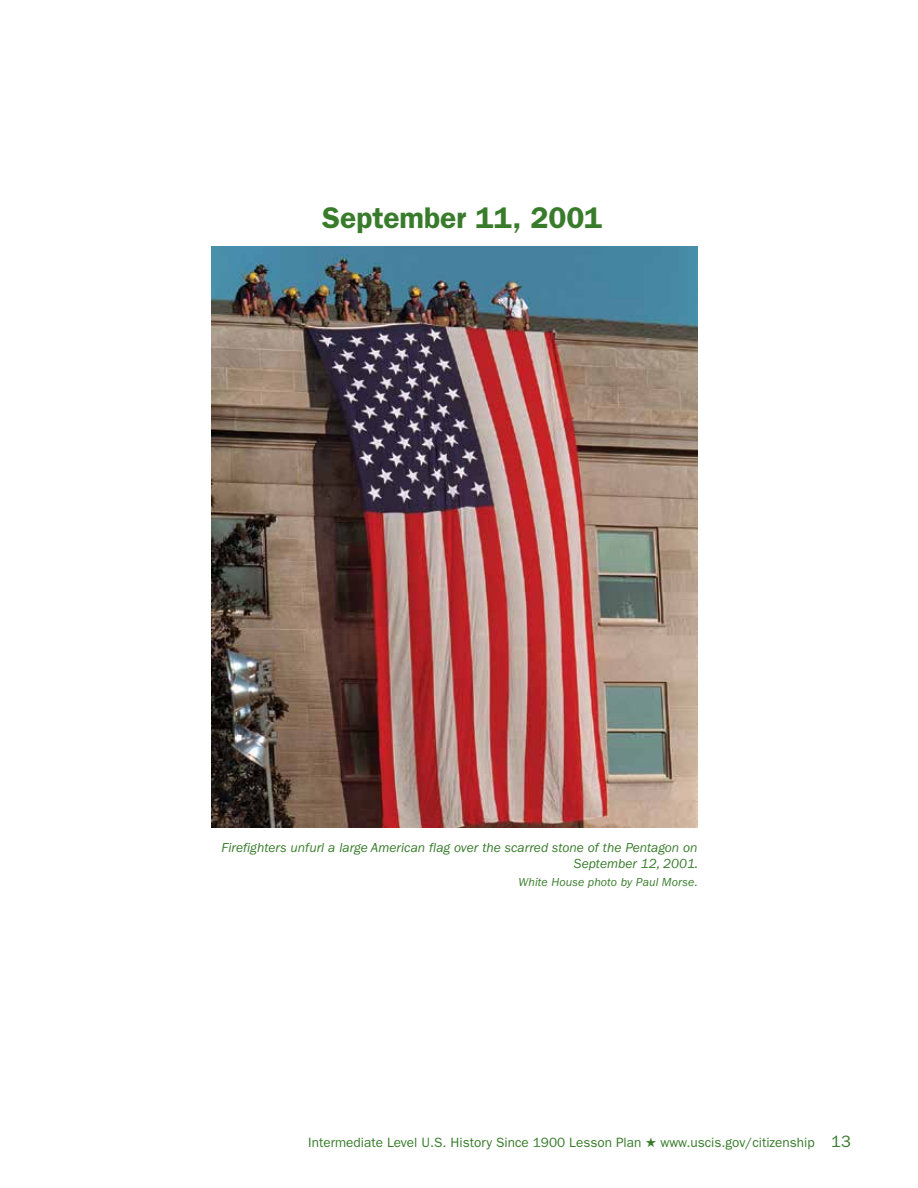
<style>
.page{position:relative;width:918px;height:1188px;background:#fff}
.page>*{position:absolute;margin:0;border:0;box-sizing:border-box;transform-origin:0 0}
.photo_titles{font:600 30px "ITC Franklin Gothic Std";letter-spacing:-.005em;color:#387c2b}
.captions_Flush_Right{font:italic 13.5px/15.9px "ITC Franklin Gothic Std";color:#387c2b;text-align:right}
.t1{font:13.5px "ITC Franklin Gothic Std";color:#387c2b}
.captions_Flush_Right-2{font:italic 12px "ITC Franklin Gothic Std";letter-spacing:.01em;color:#387c2b}
.s1{font-size:16.5px}
</style>
<div class="page">
<img style="left:212px;top:246px;width:486px;height:581px">
<p class="photo_titles" style="left:322px;top:200px;width:282px">September 11, 2001</p>
<p class="captions_Flush_Right" style="left:221px;top:839px;width:478px">Firefighters unfurl a large American flag over the scarred stone of the Pentagon on<br>September 12, 2001.</p>
<p class="captions_Flush_Right-2" style="left:519px;top:875px;width:181px">White House photo by Paul Morse.</p>
<p class="t1" style="left:308px;top:1135px;width:544px">Intermediate Level U.S. History Since 1900 Lesson Plan ★ www.uscis.gov/citizenship <span class="s1">13</span></p>
</div>
